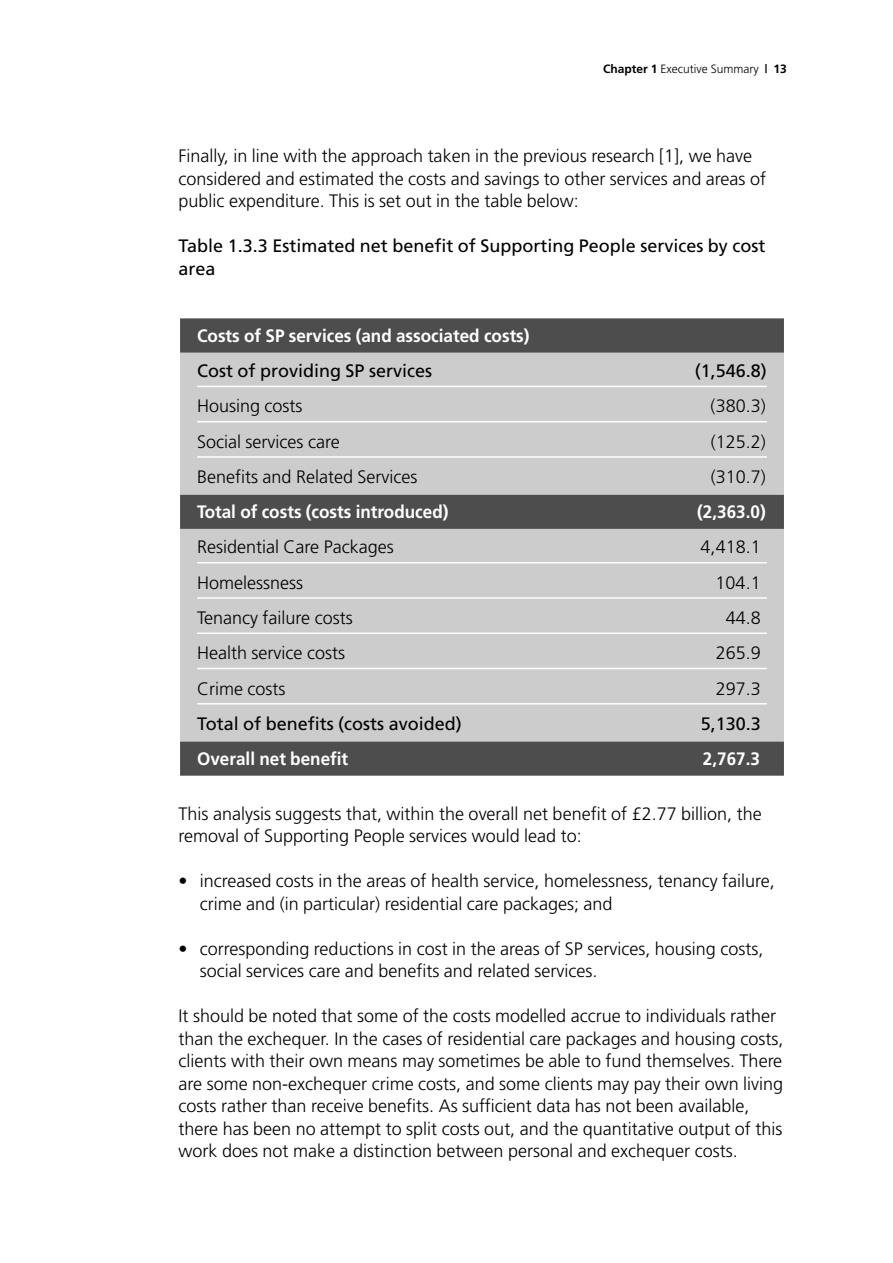
<style>
.page{position:relative;width:893px;height:1263px;background:#fff}
.page>*{position:absolute;margin:0;border:0;box-sizing:border-box;transform-origin:0 0}
.t1{font:300 18px/22.5px "Frutiger";color:#000}
.t2{font:18px/22.5px "Frutiger";color:#000}
.t3{font:700 18px "Frutiger";color:#fff;scale:.95 1}
.t4{font:300 12px "Frutiger";color:#000}
.s1{font-weight:700}
</style>
<div class="page">
<div style="left:180px;top:318px;width:604px;height:457px;background:#ccc"></div>
<div style="left:180px;top:318px;width:604px;height:35px;background:#4d4d4d"></div>
<hr style="left:197px;top:386px;width:570px;height:1px;background:#fff">
<hr style="left:197px;top:421px;width:570px;height:1px;background:#fff">
<hr style="left:197px;top:456px;width:570px;height:2px;background:#fff">
<div style="left:180px;top:495px;width:604px;height:34px;background:#4d4d4d"></div>
<hr style="left:197px;top:562px;width:570px;height:1px;background:#fff">
<hr style="left:197px;top:597px;width:570px;height:2px;background:#fff">
<hr style="left:197px;top:632px;width:570px;height:2px;background:#fff">
<hr style="left:197px;top:668px;width:570px;height:1px;background:#fff">
<hr style="left:197px;top:703px;width:570px;height:1px;background:#fff">
<div style="left:180px;top:742px;width:604px;height:34px;background:#4d4d4d"></div>
<p class="t4" style="left:603px;top:64px;width:185px"><span class="s1">Chapter 1</span> Executive Summary <span class="s1">| 13</span></p>
<p class="t1" style="left:179px;top:146px;width:589px">Finally, in line with the approach taken in the previous research [1], we have considered and estimated the costs and savings to other services and areas of public expenditure. This is set out in the table below:</p>
<p class="t2" style="left:179px;top:236px;width:588px">Table 1.3.3 Estimated net benefit of Supporting People services by cost area</p>
<p class="t3" style="left:197px;top:328px;width:351px">Costs of SP services (and associated costs)</p>
<p class="t2" style="left:197px;top:361px;width:237px">Cost of providing SP services</p>
<p class="t2" style="left:695px;top:361px;width:74px">(1,546.8)</p>
<p class="t1" style="left:197px;top:396px;width:107px">Housing costs</p>
<p class="t1" style="left:711px;top:396px;width:57px">(380.3)</p>
<p class="t1" style="left:197px;top:432px;width:144px">Social services care</p>
<p class="t1" style="left:711px;top:432px;width:57px">(125.2)</p>
<p class="t1" style="left:197px;top:467px;width:222px">Benefits and Related Services</p>
<p class="t1" style="left:711px;top:467px;width:57px">(310.7)</p>
<p class="t3" style="left:197px;top:505px;width:266px">Total of costs (costs introduced)</p>
<p class="t3" style="left:697px;top:505px;width:74px">(2,363.0)</p>
<p class="t1" style="left:197px;top:537px;width:198px">Residential Care Packages</p>
<p class="t1" style="left:701px;top:537px;width:62px">4,418.1</p>
<p class="t1" style="left:197px;top:573px;width:108px">Homelessness</p>
<p class="t1" style="left:716px;top:573px;width:47px">104.1</p>
<p class="t1" style="left:197px;top:608px;width:157px">Tenancy failure costs</p>
<p class="t1" style="left:726px;top:608px;width:37px">44.8</p>
<p class="t1" style="left:197px;top:643px;width:149px">Health service costs</p>
<p class="t1" style="left:716px;top:643px;width:47px">265.9</p>
<p class="t1" style="left:197px;top:678px;width:90px">Crime costs</p>
<p class="t1" style="left:716px;top:678px;width:47px">297.3</p>
<p class="t2" style="left:197px;top:714px;width:266px">Total of benefits (costs avoided)</p>
<p class="t2" style="left:701px;top:714px;width:62px">5,130.3</p>
<p class="t3" style="left:197px;top:751px;width:161px">Overall net benefit</p>
<p class="t3" style="left:703px;top:751px;width:62px">2,767.3</p>
<p class="t1" style="left:179px;top:804px;width:585px">This analysis suggests that, within the overall net benefit of £2.77 billion, the removal of Supporting People services would lead to:</p>
<p class="t1" style="left:200px;top:871px;width:577px;text-indent:-21px">• increased costs in the areas of health service, homelessness, tenancy failure, crime and (in particular) residential care packages; and</p>
<p class="t1" style="left:200px;top:939px;width:565px;text-indent:-21px">• corresponding reductions in cost in the areas of SP services, housing costs, social services care and benefits and related services.</p>
<p class="t1" style="left:179px;top:1006px;width:606px">It should be noted that some of the costs modelled accrue to individuals rather than the exchequer. In the cases of residential care packages and housing costs, clients with their own means may sometimes be able to fund themselves. There are some non-exchequer crime costs, and some clients may pay their own living costs rather than receive benefits. As sufficient data has not been available, there has been no attempt to split costs out, and the quantitative output of this work does not make a distinction between personal and exchequer costs.</p>
</div>
